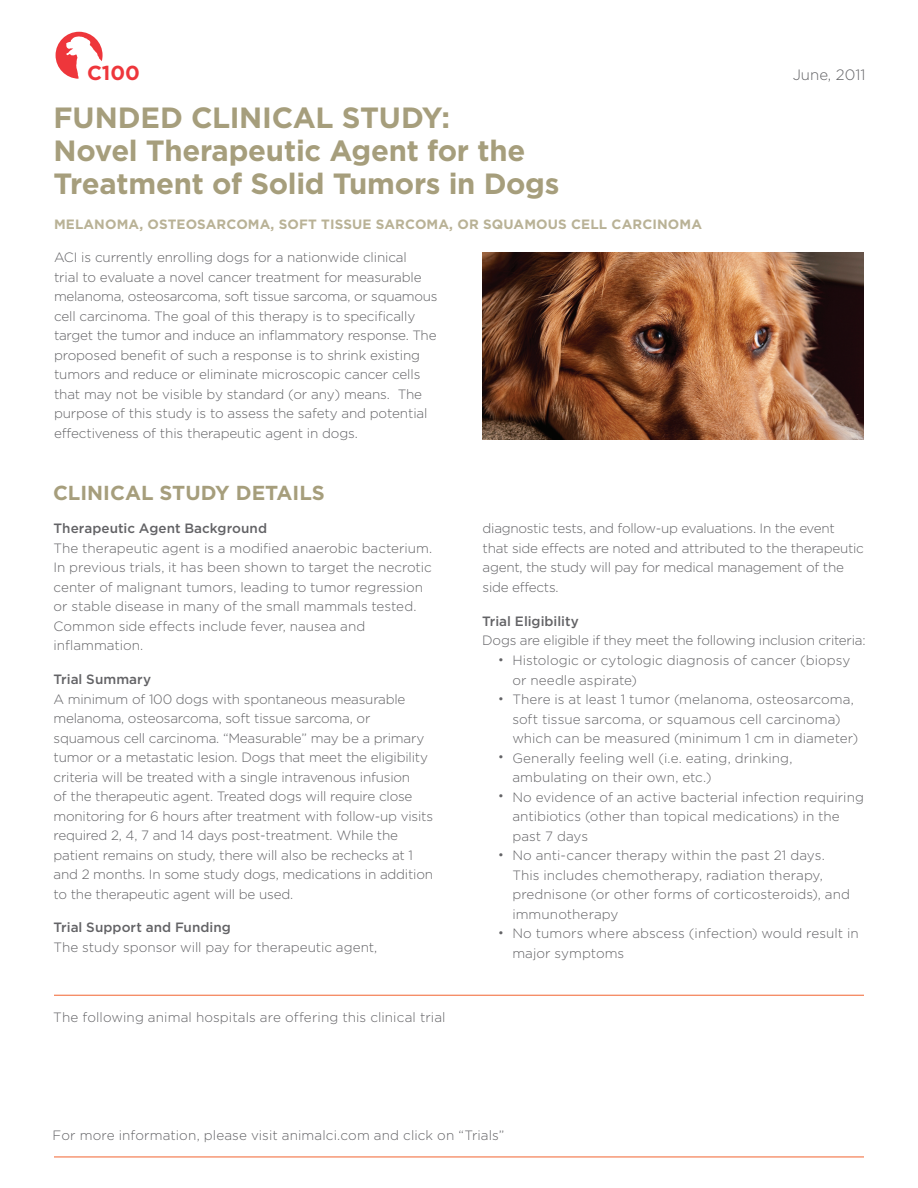
<style>
.page{position:relative;width:918px;height:1188px;background:#fff}
.page>*{position:absolute;margin:0;border:0;box-sizing:border-box;transform-origin:0 0}
.t1{font:700 29.25px/33px "Gotham";letter-spacing:-.01em;color:#a69e7c}
.t2{font:700 20.25px "Gotham";color:#a69e7c}
.t3{font:700 20.25px "Gotham";color:#ee363b}
.t4{font:300 15px "Gotham";color:#636366}
.t5{font:300 13.5px/19.5px "Gotham";letter-spacing:-.01em;color:#636366}
.t6{font:500 13.5px "Gotham";letter-spacing:.005em;color:#636366}
.t7{font:700 13.5px "Gotham";letter-spacing:.01em;color:#b9b296}
.t8{font:12px "Gotham";color:#636366}
</style>
<div class="page">
<hr style="left:54px;top:995px;width:810px;height:1px;background:#f26430">
<hr style="left:54px;top:1157px;width:810px;height:1px;background:#f26430">
<svg style="left:56px;top:32px;width:47px;height:47px"></svg>
<img style="left:483px;top:253px;width:381px;height:186px">
<p class="t3" style="left:87px;top:62px;width:55px">C100</p>
<p class="t1" style="left:54px;top:100px;width:174px">FUN DED CLINI</p>
<p class="t1" style="left:272px;top:100px;width:180px">CAL STUDY:</p>
<p class="t1" style="left:54px;top:133px;width:507px">NOVEL THERAPEUTIC AGENT FOR THE<br>TREATMENT OF SOLID TUMORS IN DOGS</p>
<p class="t7" style="left:54px;top:216px;width:647px">M ELANOMA, OSTEOSARCOMA, SOFT TISSUE SARCOMA, OR SQUAMOUS CELL CARCINOMA</p>
<p class="t5" style="left:54px;top:248px;width:385px">ACI is currently enrolling dogs for a nationwide clinical<br>trial to evaluate a novel cancer treatment for measurable melanoma, osteosarcoma, soft tissue sarcoma, or squamous cell carcinoma. The goal of this therapy is to specifically target the tumor and induce an inflammatory response. The proposed benefit of such a response is to shrink existing tumors and reduce or eliminate microscopic cancer cells that may not be visible by standard (or any) means. The purpose of this study is to assess the safety and potential effectiveness of this therapeutic agent in dogs.</p>
<p class="t2" style="left:53px;top:481px;width:148px">CLI NICAL STUDY</p>
<p class="t2" style="left:236px;top:481px;width:90px">DETAILS</p>
<p class="t4" style="left:793px;top:67px;width:74px">June, 2011</p>
<p class="t6" style="left:53px;top:521px;width:215px">Therapeutic Agent Background</p>
<p class="t5" style="left:53px;top:538px;width:380px">The therapeutic agent is a modified anaerobic bacterium.<br>In previous trials, it has been shown to target the necrotic center of malignant tumors, leading to tumor regression or stable disease in many of the small mammals tested.<br>Common side effects include fever, nausea and inflammation.</p>
<p class="t6" style="left:54px;top:672px;width:99px">Trial Summary</p>
<p class="t5" style="left:54px;top:689px;width:381px">A minimum of 100 dogs with spontaneous measurable melanoma, osteosarcoma, soft tissue sarcoma, or squamous cell carcinoma. “Measurable” may be a primary tumor or a metastatic lesion. Dogs that meet the eligibility criteria will be treated with a single intravenous infusion<br>of the therapeutic agent. Treated dogs will require close monitoring for 6 hours after treatment with follow-up visits required 2, 4, 7 and 14 days post-treatment. While the patient remains on study, there will also be rechecks at 1 and 2 months. In some study dogs, medications in addition to the therapeutic agent will be used.</p>
<p class="t6" style="left:54px;top:920px;width:179px">Trial Support and Funding</p>
<p class="t5" style="left:54px;top:937px;width:325px">The study sponsor will pay for therapeutic agent,</p>
<p class="t5" style="left:53px;top:1007px;width:394px">The following animal hospitals are offering this clinical trial</p>
<p class="t5" style="left:483px;top:519px;width:383px">diagnostic tests, and follow-up evaluations. In the event that side effects are noted and attributed to the therapeutic agent, the study will pay for medical management of the side effects.</p>
<p class="t6" style="left:482px;top:613px;width:98px">Trial Eligibility</p>
<p class="t5" style="left:482px;top:630px;width:385px">Dogs are eligible if they meet the following inclusion criteria:</p>
<p class="t8" style="left:498px;top:653px;width:7px">•</p>
<p class="t8" style="left:498px;top:692px;width:7px">•</p>
<p class="t8" style="left:498px;top:750px;width:7px">•</p>
<p class="t8" style="left:498px;top:789px;width:7px">•</p>
<p class="t8" style="left:498px;top:848px;width:7px">•</p>
<p class="t8" style="left:498px;top:926px;width:7px">•</p>
<p class="t5" style="left:512px;top:650px;width:340px">Histologic or cytologic diagnosis of cancer (biopsy or needle aspirate)</p>
<p class="t5" style="left:512px;top:689px;width:348px">There is at least 1 tumor (melanoma, osteosarcoma, soft tissue sarcoma, or squamous cell carcinoma) which can be measured (minimum 1 cm in diameter)</p>
<p class="t5" style="left:512px;top:748px;width:282px">Generally feeling well (i.e. eating, drinking, ambulating on their own, etc.)</p>
<p class="t5" style="left:512px;top:787px;width:353px">No evidence of an active bacterial infection requiring antibiotics (other than topical medications) in the past 7 days</p>
<p class="t5" style="left:512px;top:845px;width:339px">No anti-cancer therapy within the past 21 days.<br>This includes chemotherapy, radiation therapy, prednisone (or other forms of corticosteroids), and immunotherapy</p>
<p class="t5" style="left:512px;top:923px;width:348px">No tumors where abscess (infection) would result in major symptoms</p>
<p class="t5" style="left:53px;top:1125px;width:453px">For more information, please visit animalci.com and click on “Trials”</p>
</div>
